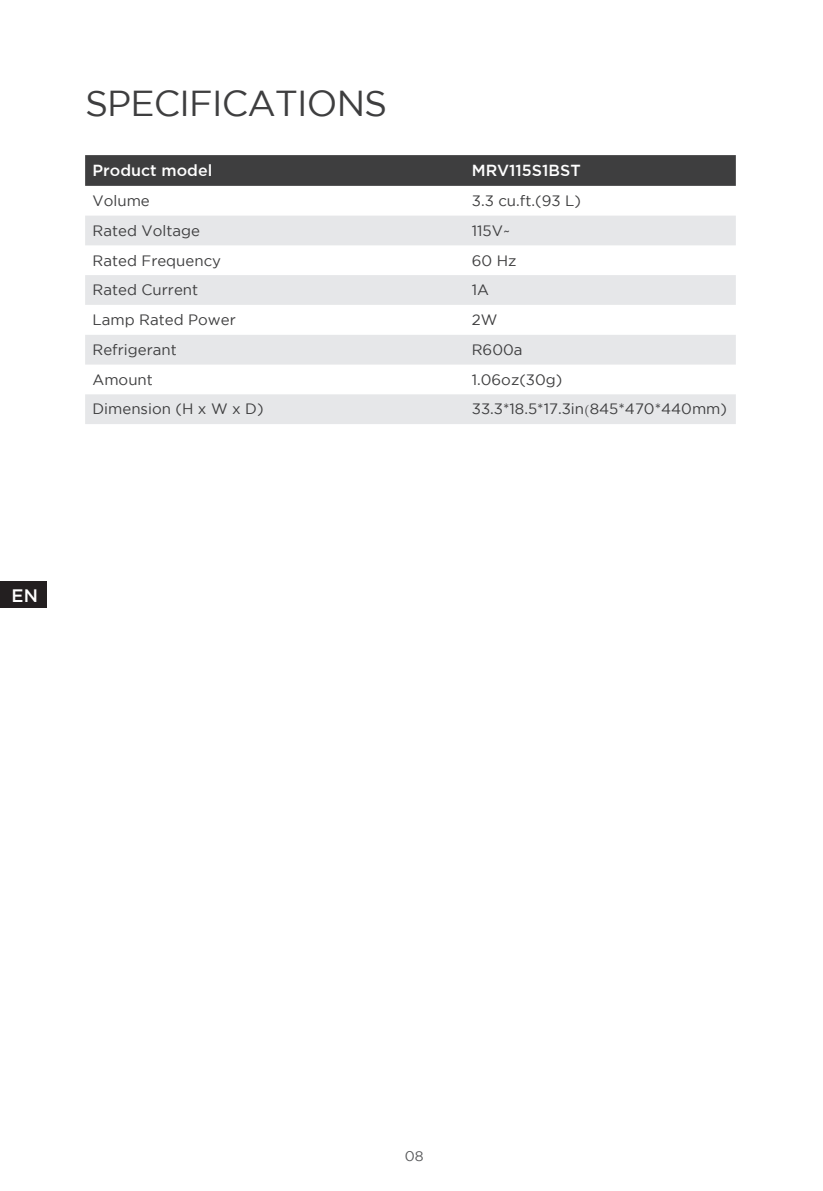
<style>
.page{position:relative;width:823px;height:1191px;background:#fff}
.page>*{position:absolute;margin:0;border:0;box-sizing:border-box;transform-origin:0 0}
.t1{font:36px "Gotham";letter-spacing:-.025em;color:#3e3e3f}
.t2{font:500 18px "Gotham";color:#fff}
.t3{font:500 16px "Gotham";color:#fff}
.t4{font:15px "Gotham";color:#3e3e3f}
.t5{font:14px "Gotham";color:#57585a}
.s1{font-family:"Adobe Song Std";font-weight:300}
</style>
<div class="page">
<div style="left:0;top:581px;width:46px;height:27px;background:#231f20"></div>
<svg style="left:85px;top:155px;width:650px;height:31px;background:#3f3f40"></svg>
<svg style="left:85px;top:216px;width:650px;height:208px;fill:#e6e7e9"></svg>
<h1 class="t1" style="left:85px;top:83px;width:303px">SPECIFICATIONS</h1>
<p class="t3" style="left:92px;top:161px;width:121px">Product model</p>
<p class="t3" style="left:471px;top:161px;width:110px">MRV115S1BST</p>
<p class="t4" style="left:92px;top:192px;width:59px">Volume</p>
<p class="t4" style="left:471px;top:192px;width:110px">3.3 cu.ft.(93 L)</p>
<p class="t4" style="left:92px;top:222px;width:109px">Rated Voltage</p>
<p class="t4" style="left:471px;top:222px;width:40px">115V~</p>
<p class="t4" style="left:92px;top:252px;width:130px">Rated Frequency</p>
<p class="t4" style="left:471px;top:252px;width:46px">60 Hz</p>
<p class="t4" style="left:92px;top:282px;width:107px">Rated Current</p>
<p class="t4" style="left:471px;top:282px;width:19px">1A</p>
<p class="t4" style="left:92px;top:311px;width:145px">Lamp Rated Power</p>
<p class="t4" style="left:471px;top:311px;width:27px">2W</p>
<p class="t4" style="left:92px;top:341px;width:86px">Refrigerant</p>
<p class="t4" style="left:471px;top:341px;width:52px">R600a</p>
<p class="t4" style="left:92px;top:371px;width:62px">Amount</p>
<p class="t4" style="left:471px;top:371px;width:92px">1.06oz(30g)</p>
<p class="t4" style="left:92px;top:401px;width:172px">Dimension (H x W x D)</p>
<p class="t4" style="left:471px;top:401px;width:257px">33.3*18.5*17.3in<span class="s1">(</span>845*470*440mm)</p>
<p class="t2" style="left:12px;top:585px;width:28px">EN</p>
<p class="t5" style="left:404px;top:1148px;width:20px">08</p>
</div>
